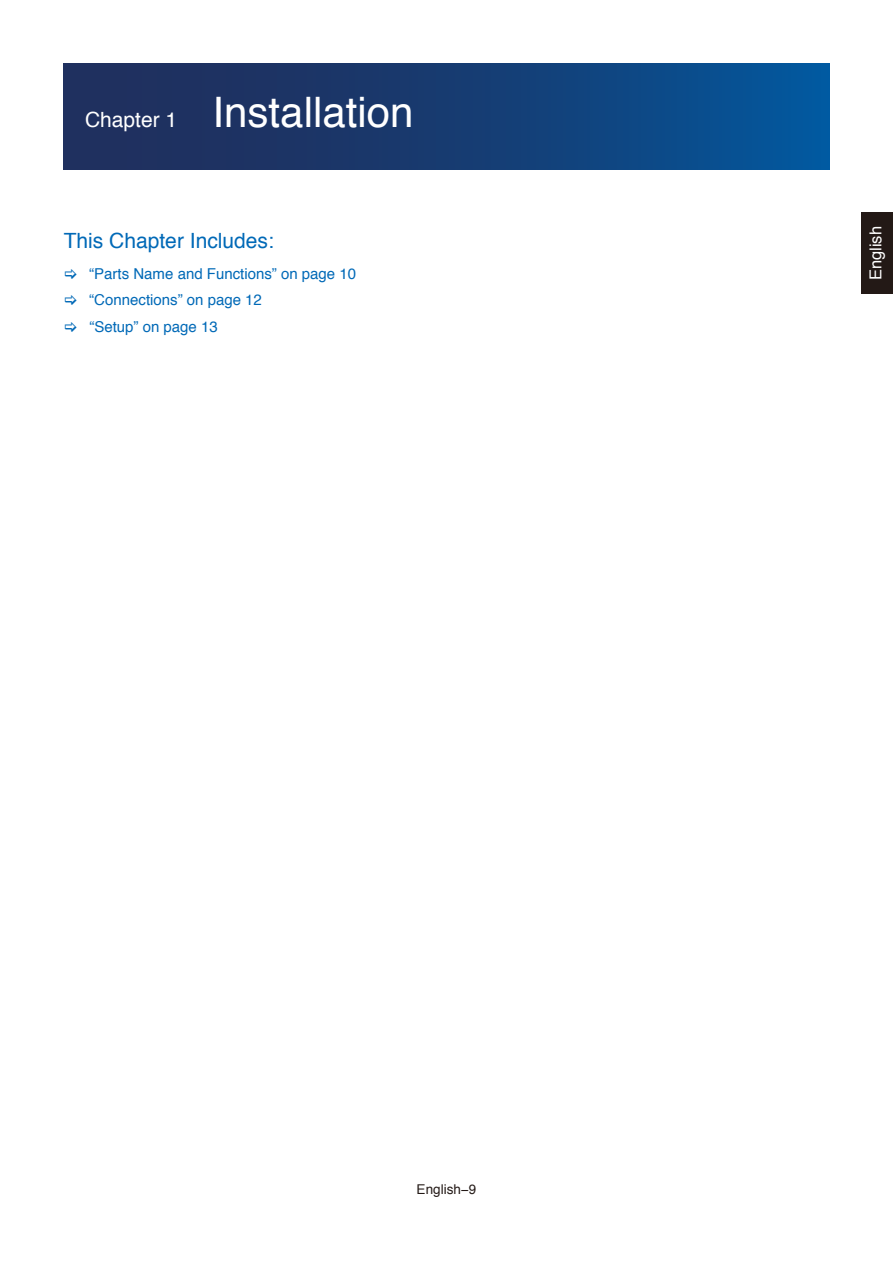
<style>
.page{position:relative;width:893px;height:1263px;background:#fff}
.page>*{position:absolute;margin:0;border:0;box-sizing:border-box;transform-origin:0 0}
.t1{font:42px "Helvetica";color:#fff}
.t2{font:21px "Helvetica";color:#0069b7}
.t3{font:16.5px "Helvetica";color:#fff}
.t4{font:15px/26.5px "Helvetica";color:#0069b7}
.t5{font:13.5px "Helvetica";color:#231916}
.s1{font-size:21px}
</style>
<div class="page">
<div style="left:861px;top:213px;width:32px;height:81px;background:#231916"></div>
<div style="left:64px;top:64px;width:765px;height:106px;background:linear-gradient(to right,#242954,#055497)"></div>
<h1 class="t1" style="left:85px;top:80px;width:330px"><span class="s1">Chapter 1</span> Installation</h1>
<h2 class="t2" style="left:64px;top:224px;width:207px">This Chapter Includes:</h2>
<p class="t4" style="left:89px;top:261px;width:268px">“Parts Name and Functions” on page 10 “Connections” on page 12<br>“Setup” on page 13</p>
<p class="t5" style="left:417px;top:1179px;width:61px">English−9</p>
<p class="t3" style="left:863px;top:280px;width:56px;rotate:-90deg">English</p>
</div>
